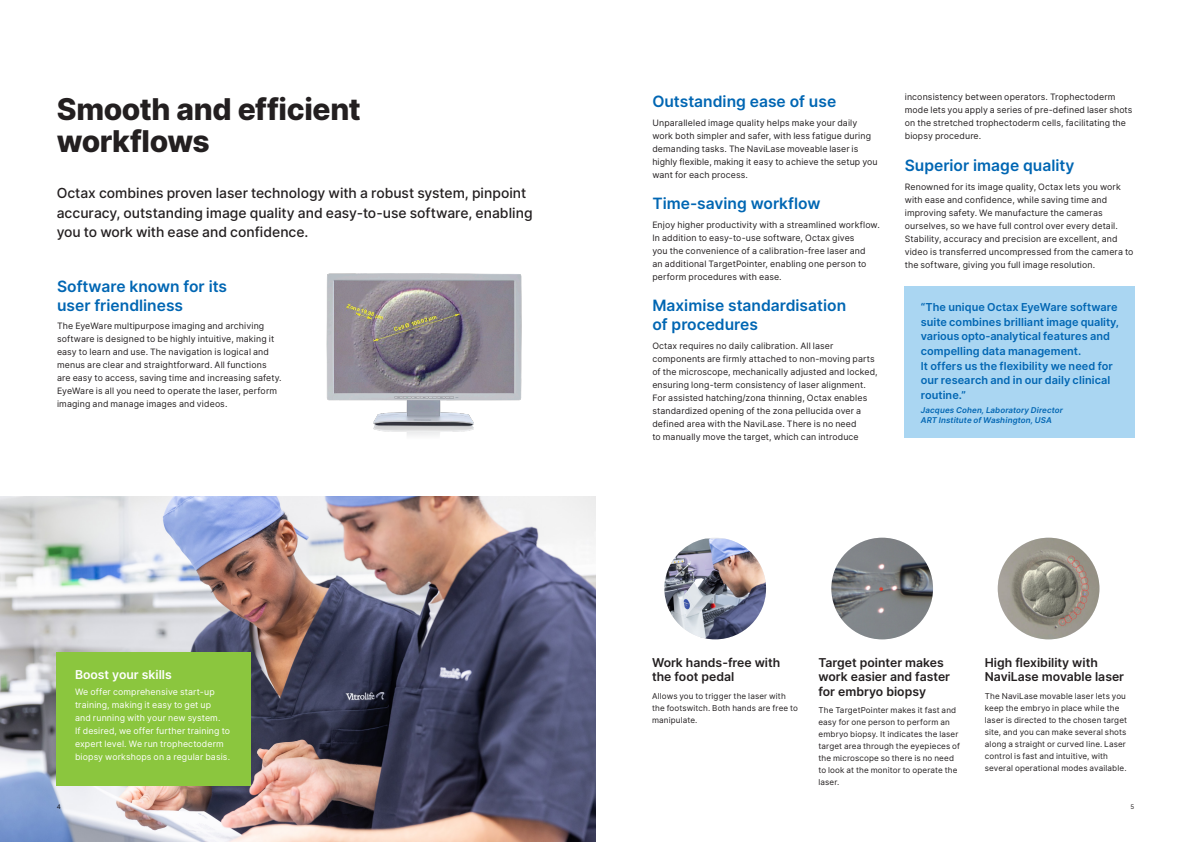
<style>
.page{position:relative;width:1191px;height:842px;background:#fff}
.page>*{position:absolute;margin:0;border:0;box-sizing:border-box;transform-origin:0 0}
.Headline_EB_30_32{font:800 30px "Inter";letter-spacing:-.01em;color:#231f20}
.INTER_Heading_1{font:600 15.6px/18.5px "Inter";color:#0166b3}
.INTER_Ingres{font:500 13.9px/19px "Inter";color:#231f20}
.Heading_2{font:600 12.2px/14.5px "Inter";color:#231f20}
.Heading_2-2{font:600 12.2px "Inter";color:#fff}
.INTER_Body_copy{font:600 10.9px/14.6px "Inter";letter-spacing:.005em;color:#0166b3}
.INTER_Body_copy-2{font:8.8px/13px "Inter";letter-spacing:.015em;color:#231f20}
.INTER_Body_copy-3{font:8.8px/13px "Inter";letter-spacing:.015em;color:#fff}
.INTER_Body_copy-4{font:8.1px/12px "Inter";letter-spacing:.02em;color:#231f20}
.INTER_test_name{font:italic 600 8px/10px "Inter";letter-spacing:.015em;color:#0166b3}
.t1{font:6.3px "Inter";color:#231f20}
</style>
<div class="page">
<div style="left:904px;top:286px;width:231px;height:151px;background:#aad6f2"></div>
<img style="left:0;top:496px;width:596px;height:346px">
<img style="left:326px;top:273px;width:196px;height:163px">
<img style="left:664px;top:539px;width:102px;height:100px">
<img style="left:831px;top:538px;width:102px;height:101px;border-radius:51px">
<img style="left:997px;top:538px;width:102px;height:101px;border-radius:51px">
<div style="left:57px;top:652px;width:194px;height:133px;background:#8bc63e"></div>
<p class="Headline_EB_30_32" style="left:57px;top:86px;width:305px">Smooth and efficient</p>
<p class="Headline_EB_30_32" style="left:57px;top:118px;width:155px">workflows</p>
<p class="INTER_Ingres" style="left:57px;top:184px;width:477px">Octax combines proven laser technology with a robust system, pinpoint accuracy, outstanding image quality and easy-to-use software, enabling you to work with ease and confidence.</p>
<p class="INTER_Heading_1" style="left:57px;top:277px;width:172px">Software known for its user friendliness</p>
<p class="INTER_Body_copy-2" style="left:57px;top:319px;width:226px">The EyeWare multipurpose imaging and archiving software is designed to be highly intuitive, making it easy to learn and use. The navigation is logical and menus are clear and straightforward. All functions are easy to access, saving time and increasing safety.<br>EyeWare is all you need to operate the laser, perform imaging and manage images and videos.</p>
<p class="Heading_2-2" style="left:75px;top:665px;width:98px">Boost your skills</p>
<p class="INTER_Body_copy-3" style="left:75px;top:685px;width:157px">We offer comprehensive start-up training, making it easy to get up<br>and running with your new system.<br>If desired, we offer further training to expert level. We run trophectoderm biopsy workshops on a regular basis.</p>
<p class="INTER_Heading_1" style="left:652px;top:92px;width:185px">Outstanding ease of use</p>
<p class="INTER_Body_copy-2" style="left:652px;top:116px;width:227px">Unparalleled image quality helps make your daily work both simpler and safer, with less fatigue during demanding tasks. The NaviLase moveable laser is highly flexible, making it easy to achieve the setup you want for each process.</p>
<p class="INTER_Heading_1" style="left:652px;top:194px;width:169px">Time-saving workflow</p>
<p class="INTER_Body_copy-2" style="left:652px;top:218px;width:229px">Enjoy higher productivity with a streamlined workflow.<br>In addition to easy-to-use software, Octax gives<br>you the convenience of a calibration-free laser and<br>an additional TargetPointer, enabling one person to perform procedures with ease.</p>
<p class="INTER_Heading_1" style="left:652px;top:296px;width:195px">Maximise standardisation of procedures</p>
<p class="INTER_Body_copy-2" style="left:652px;top:339px;width:227px">Octax requires no daily calibration. All laser components are firmly attached to non-moving parts of the microscope, mechanically adjusted and locked, ensuring long-term consistency of laser alignment.<br>For assisted hatching/zona thinning, Octax enables standardized opening of the zona pellucida over a defined area with the NaviLase. There is no need<br>to manually move the target, which can introduce</p>
<p class="INTER_Body_copy-2" style="left:904px;top:90px;width:229px">inconsistency between operators. Trophectoderm mode lets you apply a series of pre-defined laser shots on the stretched trophectoderm cells, facilitating the biopsy procedure.</p>
<p class="INTER_Heading_1" style="left:904px;top:155px;width:171px">Superior image quality</p>
<p class="INTER_Body_copy-2" style="left:904px;top:180px;width:230px">Renowned for its image quality, Octax lets you work with ease and confidence, while saving time and improving safety. We manufacture the cameras ourselves, so we have full control over every detail.<br>Stability, accuracy and precision are excellent, and video is transferred uncompressed from the camera to the software, giving you full image resolution.</p>
<p class="INTER_Body_copy" style="left:920px;top:300px;width:200px">“The unique Octax EyeWare software suite combines brilliant image quality, various opto-analytical features and compelling data management.<br>It offers us the flexibility we need for our research and in our daily clinical routine.”</p>
<p class="INTER_test_name" style="left:920px;top:405px;width:144px">Jacques Cohen, Laboratory Director<br>ART Institute of Washington, USA</p>
<p class="Heading_2" style="left:652px;top:655px;width:130px">Work hands-free with the foot pedal</p>
<p class="INTER_Body_copy-4" style="left:652px;top:690px;width:147px">Allows you to trigger the laser with the footswitch. Both hands are free to manipulate.</p>
<p class="Heading_2" style="left:818px;top:655px;width:133px">Target pointer makes work easier and faster for embryo biopsy</p>
<p class="INTER_Body_copy-4" style="left:818px;top:704px;width:143px">The TargetPointer makes it fast and easy for one person to perform an embryo biopsy. It indicates the laser target area through the eyepieces of the microscope so there is no need to look at the monitor to operate the laser.</p>
<p class="Heading_2" style="left:985px;top:655px;width:141px">High flexibility with<br>NaviLase movable laser</p>
<p class="INTER_Body_copy-4" style="left:985px;top:690px;width:144px">The NaviLase movable laser lets you keep the embryo in place while the laser is directed to the chosen target site, and you can make several shots along a straight or curved line. Laser control is fast and intuitive, with several operational modes available.</p>
<p class="t1" style="left:57px;top:802px;width:6px">4</p>
<p class="t1" style="left:1130px;top:802px;width:5px">5</p>
</div>
